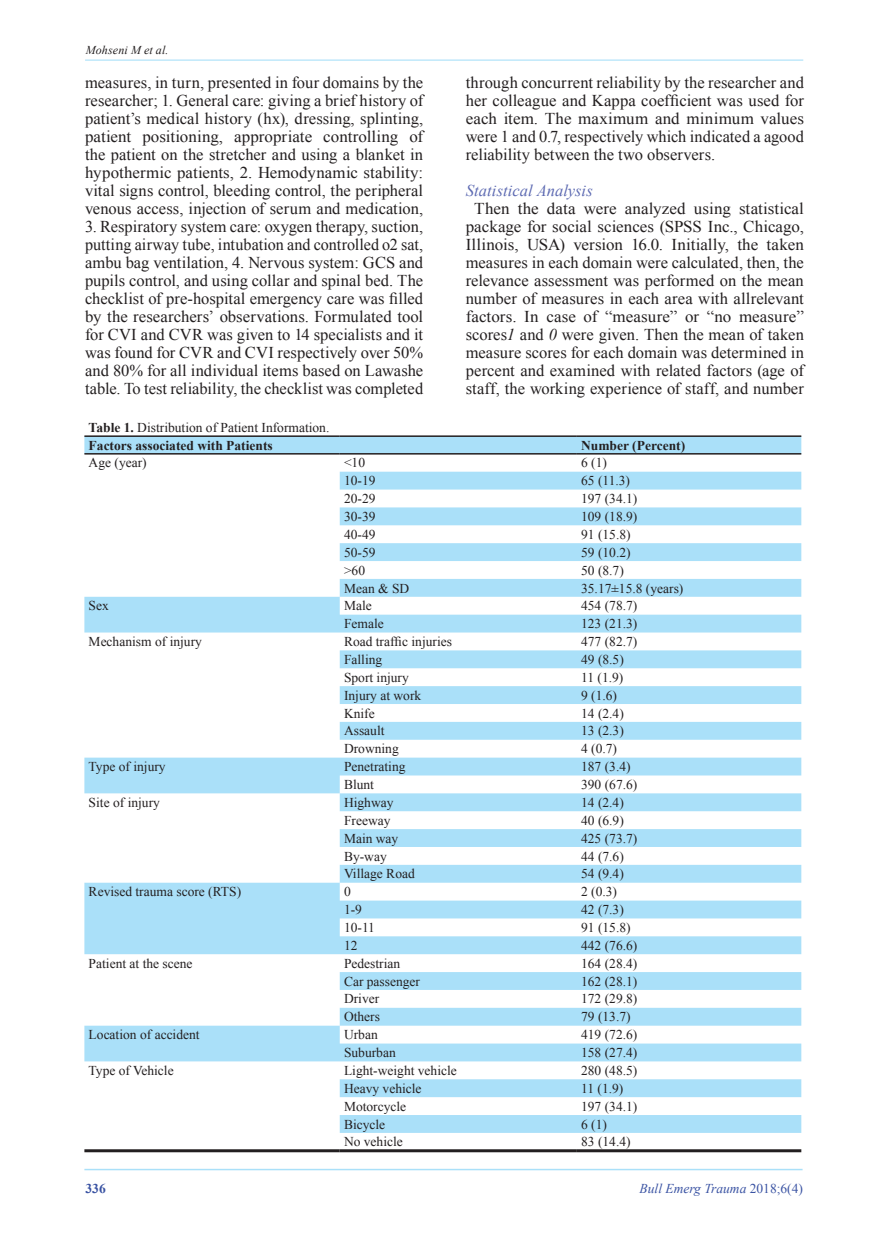
<style>
.page{position:relative;width:889px;height:1242px;background:#fff}
.page>*{position:absolute;margin:0;border:0;box-sizing:border-box;transform-origin:0 0}
.t1{font:16.5px/18px "Times New Roman";color:#231f20;text-align:justify}
.t2{font:italic 16.5px "Times New Roman";letter-spacing:.005em;color:#5d6ab2}
.t3{font:13.5px "Times New Roman";color:#231f20}
.t4{font:700 13.5px/17.7px "Times New Roman";color:#231f20}
.t5{font:italic 13.5px "Times New Roman";color:#3a53a3}
.t6{font:700 13.5px "Times New Roman";color:#3a53a3}
.t7{font:italic 12px "Times New Roman";letter-spacing:.01em;color:#231f20}
.s1{font-weight:400}
.s2{font-style:italic}
.s3{font-style:normal}
</style>
<div class="page">
<hr style="left:85px;top:60px;width:718px;height:1px;background:#aae0f9">
<hr style="left:84px;top:1168px;width:718px;height:2px;background:#aae0f9">
<svg style="left:84px;top:437px;width:717px;height:696px"></svg>
<hr style="left:577px;top:435px;width:224px;height:2px;background:#231f20">
<hr style="left:340px;top:435px;width:237px;height:2px;background:#231f20">
<hr style="left:84px;top:435px;width:256px;height:2px;background:#231f20">
<hr style="left:577px;top:453px;width:224px;height:1px;background:#231f20">
<hr style="left:340px;top:453px;width:237px;height:1px;background:#231f20">
<hr style="left:84px;top:453px;width:256px;height:1px;background:#231f20">
<hr style="left:84px;top:1149px;width:256px;height:3px;background:#231f20">
<hr style="left:577px;top:1149px;width:224px;height:3px;background:#231f20">
<hr style="left:340px;top:1149px;width:237px;height:3px;background:#231f20">
<p class="t7" style="left:86px;top:42px;width:84px">Mohseni M et al.</p>
<p class="t1" style="left:85px;top:73px;width:340px">measures, in turn, presented in four domains by the researcher; 1. General care: giving a brief history of patient’s medical history (hx), dressing, splinting, patient positioning, appropriate controlling of the patient on the stretcher and using a blanket in hypothermic patients, 2. Hemodynamic stability: vital signs control, bleeding control, the peripheral venous access, injection of serum and medication,</p>
<p class="t1" style="left:85px;top:217px;width:340px">3. Respiratory system care: oxygen therapy, suction, putting airway tube, intubation and controlled o2 sat, ambu bag ventilation, 4. Nervous system: GCS and pupils control, and using collar and spinal bed. The checklist of pre-hospital emergency care was filled by the researchers’ observations. Formulated tool for CVI and CVR was given to 14 specialists and it was found for CVR and CVI respectively over 50% and 80% for all individual items based on Lawashe table. To test reliability, the checklist was completed</p>
<p class="t4" style="left:89px;top:418px;width:242px">Table 1. <span class="s1">Distribution of Patient Information.<br></span>Factors associated with Patients</p>
<p class="t1" style="left:466px;top:73px;width:340px">through concurrent reliability by the researcher and her colleague and Kappa coefficient was used for each item. The maximum and minimum values were 1 and 0.7, respectively which indicated a agood reliability between the two observers.</p>
<p class="t2" style="left:466px;top:179px;width:128px">Statistical Analysis</p>
<p class="t1" style="left:466px;top:199px;width:340px;text-align:center">Then the data were analyzed using statistical package for social sciences (SPSS Inc., Chicago, Illinois, USA) version 16.0. Initially, the taken measures in each domain were calculated, then, the relevance assessment was performed on the mean number of measures in each area with allrelevant factors. In case of “measure” or “no measure” scores<span class="s2">1</span> and <span class="s2">0</span> were given. Then the mean of taken measure scores for each domain was determined in percent and examined with related factors (age of staff, the working experience of staff, and number</p>
<p class="t4" style="left:581px;top:436px;width:106px">Number (Percent)</p>
<p class="t3" style="left:89px;top:453px;width:60px">Age (year)</p>
<p class="t3" style="left:344px;top:453px;width:23px">&lt;10</p>
<p class="t3" style="left:581px;top:453px;width:27px">6 (1)</p>
<p class="t3" style="left:344px;top:471px;width:33px">10-19</p>
<p class="t3" style="left:581px;top:471px;width:50px">65 (11.3)</p>
<p class="t3" style="left:344px;top:489px;width:33px">20-29</p>
<p class="t3" style="left:581px;top:489px;width:58px">197 (34.1)</p>
<p class="t3" style="left:344px;top:507px;width:33px">30-39</p>
<p class="t3" style="left:581px;top:507px;width:58px">109 (18.9)</p>
<p class="t3" style="left:344px;top:525px;width:33px">40-49</p>
<p class="t3" style="left:581px;top:525px;width:51px">91 (15.8)</p>
<p class="t3" style="left:344px;top:543px;width:33px">50-59</p>
<p class="t3" style="left:581px;top:543px;width:51px">59 (10.2)</p>
<p class="t3" style="left:344px;top:560px;width:23px">&gt;60</p>
<p class="t3" style="left:581px;top:560px;width:44px">50 (8.7)</p>
<p class="t3" style="left:344px;top:578px;width:67px">Mean &amp; SD</p>
<p class="t3" style="left:581px;top:578px;width:104px">35.17±15.8 (years)</p>
<p class="t3" style="left:89px;top:596px;width:22px">Sex</p>
<p class="t3" style="left:344px;top:596px;width:29px">Male</p>
<p class="t3" style="left:581px;top:596px;width:58px">454 (78.7)</p>
<p class="t3" style="left:344px;top:614px;width:41px">Female</p>
<p class="t3" style="left:581px;top:614px;width:58px">123 (21.3)</p>
<p class="t3" style="left:89px;top:632px;width:115px">Mechanism of injury</p>
<p class="t3" style="left:344px;top:632px;width:109px">Road traffic injuries</p>
<p class="t3" style="left:581px;top:632px;width:58px">477 (82.7)</p>
<p class="t3" style="left:344px;top:650px;width:40px">Falling</p>
<p class="t3" style="left:581px;top:650px;width:44px">49 (8.5)</p>
<p class="t3" style="left:344px;top:668px;width:66px">Sport injury</p>
<p class="t3" style="left:581px;top:668px;width:44px">11 (1.9)</p>
<p class="t3" style="left:344px;top:685px;width:79px">Injury at work</p>
<p class="t3" style="left:581px;top:685px;width:37px">9 (1.6)</p>
<p class="t3" style="left:344px;top:703px;width:32px">Knife</p>
<p class="t3" style="left:581px;top:703px;width:44px">14 (2.4)</p>
<p class="t3" style="left:344px;top:721px;width:42px">Assault</p>
<p class="t3" style="left:581px;top:721px;width:44px">13 (2.3)</p>
<p class="t3" style="left:344px;top:739px;width:56px">Drowning</p>
<p class="t3" style="left:581px;top:739px;width:37px">4 (0.7)</p>
<p class="t3" style="left:89px;top:757px;width:79px">Type of injury</p>
<p class="t3" style="left:344px;top:757px;width:63px">Penetrating</p>
<p class="t3" style="left:581px;top:757px;width:51px">187 (3.4)</p>
<p class="t3" style="left:344px;top:775px;width:32px">Blunt</p>
<p class="t3" style="left:581px;top:775px;width:58px">390 (67.6)</p>
<p class="t3" style="left:89px;top:793px;width:73px">Site of injury</p>
<p class="t3" style="left:344px;top:793px;width:51px">Highway</p>
<p class="t3" style="left:581px;top:793px;width:44px">14 (2.4)</p>
<p class="t3" style="left:344px;top:810px;width:48px">Freeway</p>
<p class="t3" style="left:581px;top:810px;width:44px">40 (6.9)</p>
<p class="t3" style="left:344px;top:828px;width:56px">Main way</p>
<p class="t3" style="left:581px;top:828px;width:58px">425 (73.7)</p>
<p class="t3" style="left:344px;top:846px;width:44px">By-way</p>
<p class="t3" style="left:581px;top:846px;width:44px">44 (7.6)</p>
<p class="t3" style="left:344px;top:864px;width:72px">Village Road</p>
<p class="t3" style="left:581px;top:864px;width:44px">54 (9.4)</p>
<p class="t3" style="left:89px;top:882px;width:154px">Revised trauma score (RTS)</p>
<p class="t3" style="left:344px;top:882px;width:8px">0</p>
<p class="t3" style="left:581px;top:882px;width:37px">2 (0.3)</p>
<p class="t3" style="left:344px;top:900px;width:19px">1-9</p>
<p class="t3" style="left:581px;top:900px;width:44px">42 (7.3)</p>
<p class="t3" style="left:344px;top:918px;width:32px">10-11</p>
<p class="t3" style="left:581px;top:918px;width:51px">91 (15.8)</p>
<p class="t3" style="left:344px;top:935px;width:15px">12</p>
<p class="t3" style="left:581px;top:935px;width:58px">442 (76.6)</p>
<p class="t3" style="left:89px;top:953px;width:105px">Patient at the scene</p>
<p class="t3" style="left:344px;top:953px;width:58px">Pedestrian</p>
<p class="t3" style="left:581px;top:953px;width:58px">164 (28.4)</p>
<p class="t3" style="left:344px;top:971px;width:78px">Car passenger</p>
<p class="t3" style="left:581px;top:971px;width:58px">162 (28.1)</p>
<p class="t3" style="left:344px;top:989px;width:37px">Driver</p>
<p class="t3" style="left:581px;top:989px;width:58px">172 (29.8)</p>
<p class="t3" style="left:344px;top:1007px;width:37px">Others</p>
<p class="t3" style="left:581px;top:1007px;width:51px">79 (13.7)</p>
<p class="t3" style="left:89px;top:1025px;width:112px">Location of accident</p>
<p class="t3" style="left:344px;top:1025px;width:35px">Urban</p>
<p class="t3" style="left:581px;top:1025px;width:58px">419 (72.6)</p>
<p class="t3" style="left:344px;top:1043px;width:53px">Suburban</p>
<p class="t3" style="left:581px;top:1043px;width:58px">158 (27.4)</p>
<p class="t3" style="left:89px;top:1061px;width:87px">Type of Vehicle</p>
<p class="t3" style="left:344px;top:1061px;width:114px">Light-weight vehicle</p>
<p class="t3" style="left:581px;top:1061px;width:58px">280 (48.5)</p>
<p class="t3" style="left:344px;top:1078px;width:79px">Heavy vehicle</p>
<p class="t3" style="left:581px;top:1078px;width:44px">11 (1.9)</p>
<p class="t3" style="left:344px;top:1096px;width:64px">Motorcycle</p>
<p class="t3" style="left:581px;top:1096px;width:58px">197 (34.1)</p>
<p class="t3" style="left:344px;top:1114px;width:43px">Bicycle</p>
<p class="t3" style="left:581px;top:1114px;width:27px">6 (1)</p>
<p class="t3" style="left:344px;top:1132px;width:60px">No vehicle</p>
<p class="t3" style="left:581px;top:1132px;width:51px">83 (14.4)</p>
<p class="t6" style="left:86px;top:1178px;width:22px">336</p>
<p class="t5" style="left:639px;top:1179px;width:165px">Bull Emerg Trauma <span class="s3">2018;6(4)</span></p>
</div>
